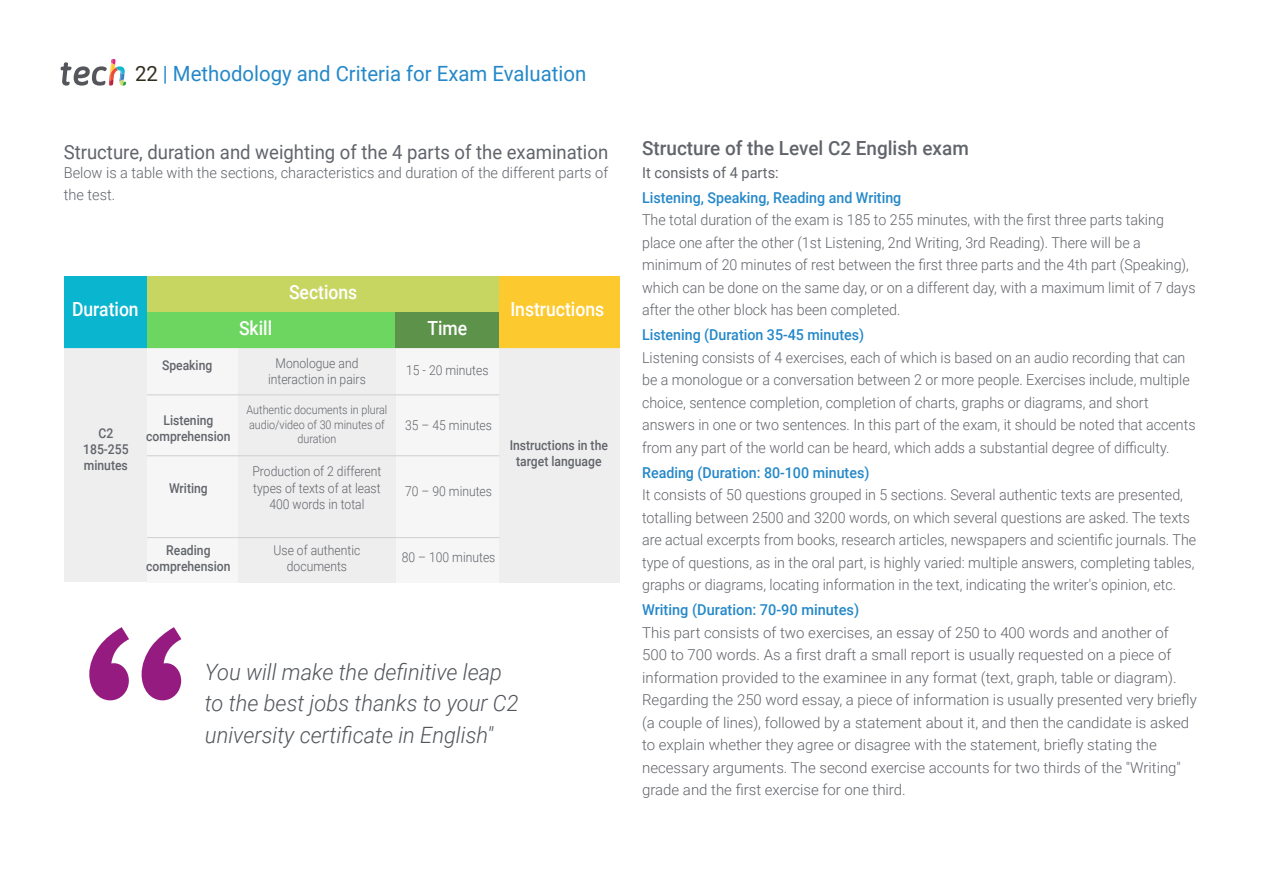
<style>
.page{position:relative;width:1263px;height:893px;background:#fff}
.page>*{position:absolute;margin:0;border:0;box-sizing:border-box;transform-origin:0 0}
.t1{font:italic 300 22.5px/31.5px "Roboto";color:#52555b}
.t2{font:21px "Roboto";color:#2488c9}
.t3{font:19.5px "Roboto";color:#61646a;scale:.95 1}
.t4{font:500 19.5px "Roboto";color:#fff;scale:.9 1}
.t5{font:500 19.5px "Roboto";color:#61646a}
.t6{font:300 15px/22.5px "Roboto";color:#61646a;scale:.95 1}
.t7{font:300 15px/22.5px "Roboto";color:#61646a}
.t8{font:500 15px "Roboto";color:#2488c9;scale:.95 1}
.t9{font:500 15px "Roboto";color:#2488c9}
.t10{font:15px "Roboto";color:#61646a}
.t11{font:300 13.5px/16.2px "Roboto";color:#61646a;text-align:center;scale:.9 1}
.t12{font:500 13.5px/16.2px "Roboto";color:#61646a;text-align:center;scale:.9 1}
.t13{font:300 12px/14.4px "Roboto";color:#61646a;text-align:center;scale:.9 1}
.s1{color:#312e20}
</style>
<div class="page">
<svg style="left:61px;top:59px;width:65px;height:27px"></svg>
<div style="left:147px;top:276px;width:352px;height:36px;background:#c7d661"></div>
<div style="left:147px;top:312px;width:248px;height:36px;background:#6cd661"></div>
<div style="left:395px;top:312px;width:104px;height:36px;background:#5d924b"></div>
<div style="left:65px;top:276px;width:82px;height:72px;background:#0ab5cf"></div>
<div style="left:499px;top:276px;width:121px;height:72px;background:#fcc92e"></div>
<div style="left:65px;top:348px;width:82px;height:234px;background:#ededed"></div>
<div style="left:395px;top:348px;width:104px;height:235px;background:#f6f6f6"></div>
<div style="left:147px;top:348px;width:91px;height:235px;background:#f6f6f6"></div>
<div style="left:238px;top:348px;width:157px;height:235px;background:#ededed"></div>
<div style="left:499px;top:348px;width:121px;height:235px;background:#ededed"></div>
<svg style="left:89px;top:627px;width:92px;height:73px"></svg>
<hr style="left:147px;top:395px;width:352px;height:1px;background:#cecfcd">
<hr style="left:147px;top:455px;width:352px;height:1px;background:#cecfcd">
<hr style="left:147px;top:537px;width:352px;height:1px;background:#cecfcd">
<h2 class="t2" style="left:135px;top:59px;width:453px"><span class="s1">22</span> | Methodology and Criteria for Exam Evaluation</h2>
<h3 class="t3" style="left:64px;top:138px;width:575px">Structure, duration and weighting of the 4 parts of the examination</h3>
<p class="t7" style="left:64px;top:160px;width:546px">Below is a table with the sections, characteristics and duration of the different parts of the test.</p>
<h3 class="t4" style="left:289px;top:279px;width:77px">Sections</h3>
<h3 class="t4" style="left:72px;top:296px;width:76px">Duration</h3>
<h3 class="t4" style="left:510px;top:296px;width:106px">Instructions</h3>
<p class="t12" style="left:83px;top:425px;width:52px">C2<br>185-255 minutes</p>
<h3 class="t4" style="left:239px;top:315px;width:38px">Skill</h3>
<h3 class="t4" style="left:427px;top:315px;width:46px">Time</h3>
<p class="t11" style="left:268px;top:354px;width:110px">Monologue and interaction in pairs</p>
<p class="t13" style="left:247px;top:402px;width:158px">Authentic documents in plural audio/video of 30 minutes of duration</p>
<p class="t12" style="left:162px;top:357px;width:57px">Speaking</p>
<p class="t11" style="left:406px;top:361px;width:93px">15 - 20 minutes</p>
<p class="t12" style="left:146px;top:412px;width:95px">Listening comprehension</p>
<p class="t11" style="left:405px;top:417px;width:98px">35 – 45 minutes</p>
<p class="t12" style="left:169px;top:480px;width:45px">Writing</p>
<p class="t11" style="left:405px;top:482px;width:98px">70 – 90 minutes</p>
<p class="t11" style="left:252px;top:463px;width:145px">Production of 2 different types of texts of at least<br>400 words in total</p>
<p class="t11" style="left:274px;top:541px;width:98px">Use of authentic documents</p>
<p class="t12" style="left:146px;top:542px;width:95px">Reading comprehension</p>
<p class="t11" style="left:402px;top:548px;width:106px">80 – 100 minutes</p>
<p class="t12" style="left:510px;top:437px;width:111px">Instructions in the target language</p>
<h1 class="t1" style="left:205px;top:655px;width:315px">You will make the definitive leap to the best jobs thanks to your C2 university certificate in English"</h1>
<h3 class="t5" style="left:642px;top:134px;width:328px">Structure of the Level C2 English exam</h3>
<p class="t10" style="left:642px;top:162px;width:138px">It consists of 4 parts:</p>
<p class="t8" style="left:642px;top:187px;width:274px">Listening, Speaking, Reading and Writing</p>
<p class="t6" style="left:642px;top:208px;width:584px">The total duration of the exam is 185 to 255 minutes, with the first three parts taking place one after the other (1st Listening, 2nd Writing, 3rd Reading). There will be a minimum of 20 minutes of rest between the first three parts and the 4th part (Speaking), which can be done on the same day, or on a different day, with a maximum limit of 7 days after the other block has been completed.</p>
<p class="t8" style="left:642px;top:324px;width:235px">Listening (Duration 35-45 minutes)</p>
<p class="t6" style="left:642px;top:345px;width:584px">Listening consists of 4 exercises, each of which is based on an audio recording that can be a monologue or a conversation between 2 or more people. Exercises include, multiple choice, sentence completion, completion of charts, graphs or diagrams, and short answers in one or two sentences. In this part of the exam, it should be noted that accents from any part of the world can be heard, which adds a substantial degree of difficulty.</p>
<p class="t8" style="left:642px;top:462px;width:241px">Reading (Duration: 80-100 minutes)</p>
<p class="t6" style="left:642px;top:483px;width:585px">It consists of 50 questions grouped in 5 sections. Several authentic texts are presented, totalling between 2500 and 3200 words, on which several questions are asked. The texts are actual excerpts from books, research articles, newspapers and scientific journals. The type of questions, as in the oral part, is highly varied: multiple answers, completing tables, graphs or diagrams, locating information in the text, indicating the writer's opinion, etc.</p>
<p class="t9" style="left:642px;top:599px;width:219px">Writing (Duration: 70-90 minutes)</p>
<p class="t7" style="left:642px;top:620px;width:556px">This part consists of two exercises, an essay of 250 to 400 words and another of 500 to 700 words. As a first draft a small report is usually requested on a piece of information provided to the examinee in any format (text, graph, table or diagram).<br>Regarding the 250 word essay, a piece of information is usually presented very briefly (a couple of lines), followed by a statement about it, and then the candidate is asked to explain whether they agree or disagree with the statement, briefly stating the necessary arguments. The second exercise accounts for two thirds of the "Writing" grade and the first exercise for one third.</p>
</div>
